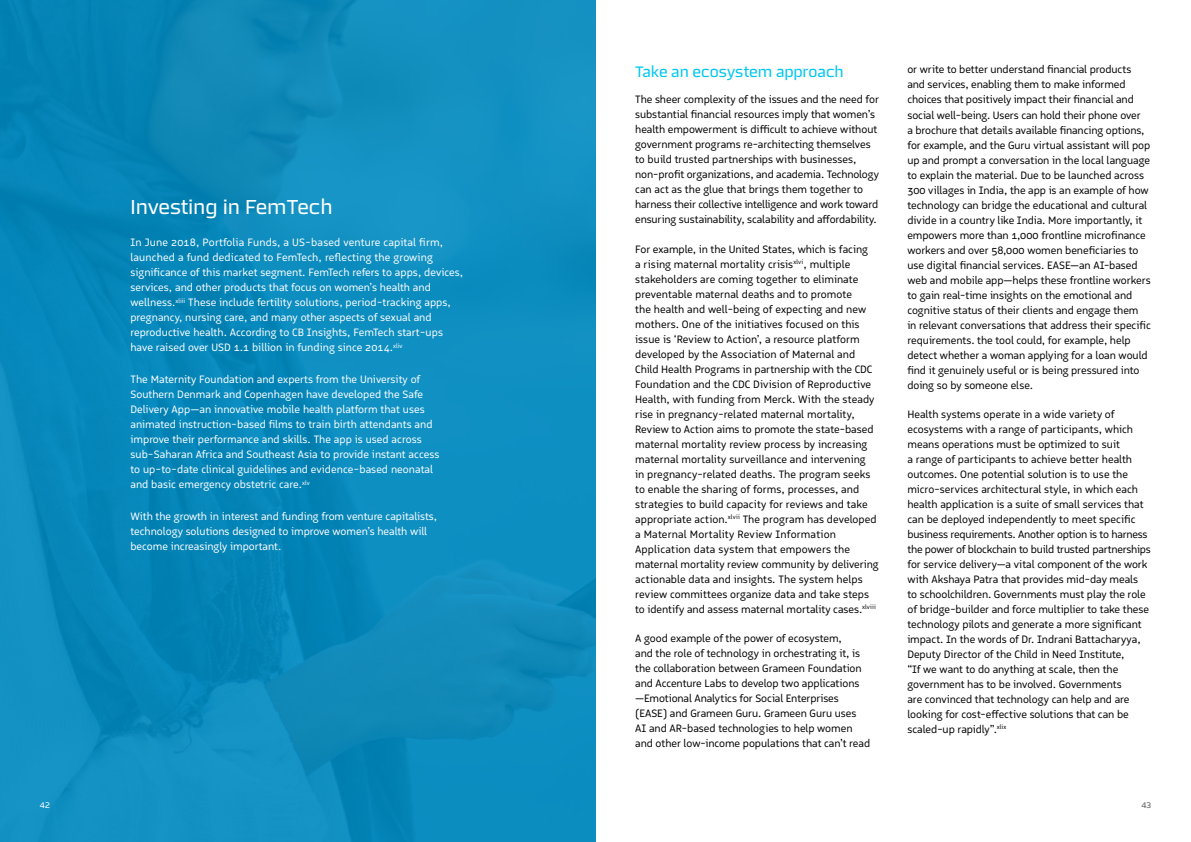
<style>
.page{position:relative;width:1191px;height:842px;background:#fff}
.page>*{position:absolute;margin:0;border:0;box-sizing:border-box;transform-origin:0 0}
.t1{font:20px "Certo Sans";color:#fff}
.t2{font:15px "Certo Sans";letter-spacing:-.01em;color:#00c7f0}
.t3{font:11px/15px "Logical";color:#000}
.t4{font:11px/15px "Logical";letter-spacing:.005em;color:#fff}
.t5{font:8px "Certo Sans";color:#fff}
.t6{font:8px "Certo Sans";color:#5a5a5a}
</style>
<div class="page">
<div style="left:0;top:0;width:595px;height:842px;background:linear-gradient(to right,#0786b8,#118fc1)"></div>
<h1 class="t1" style="left:130px;top:194px;width:204px">Investing in FemTech</h1>
<p class="t4" style="left:130px;top:235px;width:334px">In June 2018, Portfolia Funds, a US-based venture capital firm, launched a fund dedicated to FemTech, reflecting the growing significance of this market segment. FemTech refers to apps, devices, services, and other products that focus on women’s health and wellness.<sup>xliii</sup> These include fertility solutions, period-tracking apps, pregnancy, nursing care, and many other aspects of sexual and reproductive health. According to CB Insights, FemTech start-ups have raised over USD 1.1 billion in funding since 2014.<sup>xliv</sup></p>
<p class="t4" style="left:130px;top:372px;width:310px">The Maternity Foundation and experts from the University of Southern Denmark and Copenhagen have developed the Safe Delivery App—an innovative mobile health platform that uses animated instruction-based films to train birth attendants and improve their performance and skills. The app is used across sub-Saharan Africa and Southeast Asia to provide instant access to up-to-date clinical guidelines and evidence-based neonatal and basic emergency obstetric care.<sup>xlv</sup></p>
<p class="t4" style="left:130px;top:509px;width:308px">With the growth in interest and funding from venture capitalists, technology solutions designed to improve women’s health will become increasingly important.</p>
<h2 class="t2" style="left:635px;top:62px;width:210px">Take an ecosystem approach</h2>
<p class="t3" style="left:635px;top:92px;width:245px">The sheer complexity of the issues and the need for substantial financial resources imply that women’s health empowerment is difficult to achieve without government programs re-architecting themselves to build trusted partnerships with businesses, non-profit organizations, and academia. Technology can act as the glue that brings them together to harness their collective intelligence and work toward ensuring sustainability, scalability and affordability.</p>
<p class="t3" style="left:635px;top:241px;width:245px">For example, in the United States, which is facing<br>a rising maternal mortality crisis<sup>xlvi</sup>, multiple stakeholders are coming together to eliminate preventable maternal deaths and to promote<br>the health and well-being of expecting and new mothers. One of the initiatives focused on this issue is ‘Review to Action’, a resource platform developed by the Association of Maternal and Child Health Programs in partnership with the CDC Foundation and the CDC Division of Reproductive Health, with funding from Merck. With the steady rise in pregnancy-related maternal mortality, Review to Action aims to promote the state-based maternal mortality review process by increasing maternal mortality surveillance and intervening<br>in pregnancy-related deaths. The program seeks to enable the sharing of forms, processes, and strategies to build capacity for reviews and take appropriate action.<sup>xlvii</sup> The program has developed a Maternal Mortality Review Information Application data system that empowers the maternal mortality review community by delivering actionable data and insights. The system helps review committees organize data and take steps to identify and assess maternal mortality cases.<sup>xlviii</sup></p>
<p class="t3" style="left:635px;top:630px;width:236px">A good example of the power of ecosystem,<br>and the role of technology in orchestrating it, is the collaboration between Grameen Foundation and Accenture Labs to develop two applications —Emotional Analytics for Social Enterprises (EASE) and Grameen Guru. Grameen Guru uses AI and AR-based technologies to help women and other low-income populations that can’t read</p>
<p class="t3" style="left:907px;top:62px;width:245px">or write to better understand financial products and services, enabling them to make informed choices that positively impact their financial and social well-being. Users can hold their phone over<br>a brochure that details available financing options, for example, and the Guru virtual assistant will pop up and prompt a conversation in the local language to explain the material. Due to be launched across 300 villages in India, the app is an example of how technology can bridge the educational and cultural divide in a country like India. More importantly, it empowers more than 1,000 frontline microfinance workers and over 58,000 women beneficiaries to use digital financial services. EASE—an AI-based web and mobile app—helps these frontline workers to gain real-time insights on the emotional and cognitive status of their clients and engage them<br>in relevant conversations that address their specific requirements. the tool could, for example, help detect whether a woman applying for a loan would find it genuinely useful or is being pressured into doing so by someone else.</p>
<p class="t3" style="left:907px;top:406px;width:245px">Health systems operate in a wide variety of ecosystems with a range of participants, which means operations must be optimized to suit<br>a range of participants to achieve better health outcomes. One potential solution is to use the micro-services architectural style, in which each health application is a suite of small services that can be deployed independently to meet specific business requirements. Another option is to harness the power of blockchain to build trusted partnerships for service delivery—a vital component of the work with Akshaya Patra that provides mid-day meals<br>to schoolchildren. Governments must play the role of bridge-builder and force multiplier to take these technology pilots and generate a more significant impact. In the words of Dr. Indrani Battacharyya, Deputy Director of the Child in Need Institute,<br>“If we want to do anything at scale, then the government has to be involved. Governments<br>are convinced that technology can help and are looking for cost-effective solutions that can be scaled-up rapidly”.<sup>xlix</sup></p>
<p class="t5" style="left:40px;top:800px;width:12px">42</p>
<p class="t6" style="left:1141px;top:800px;width:11px">43</p>
</div>
